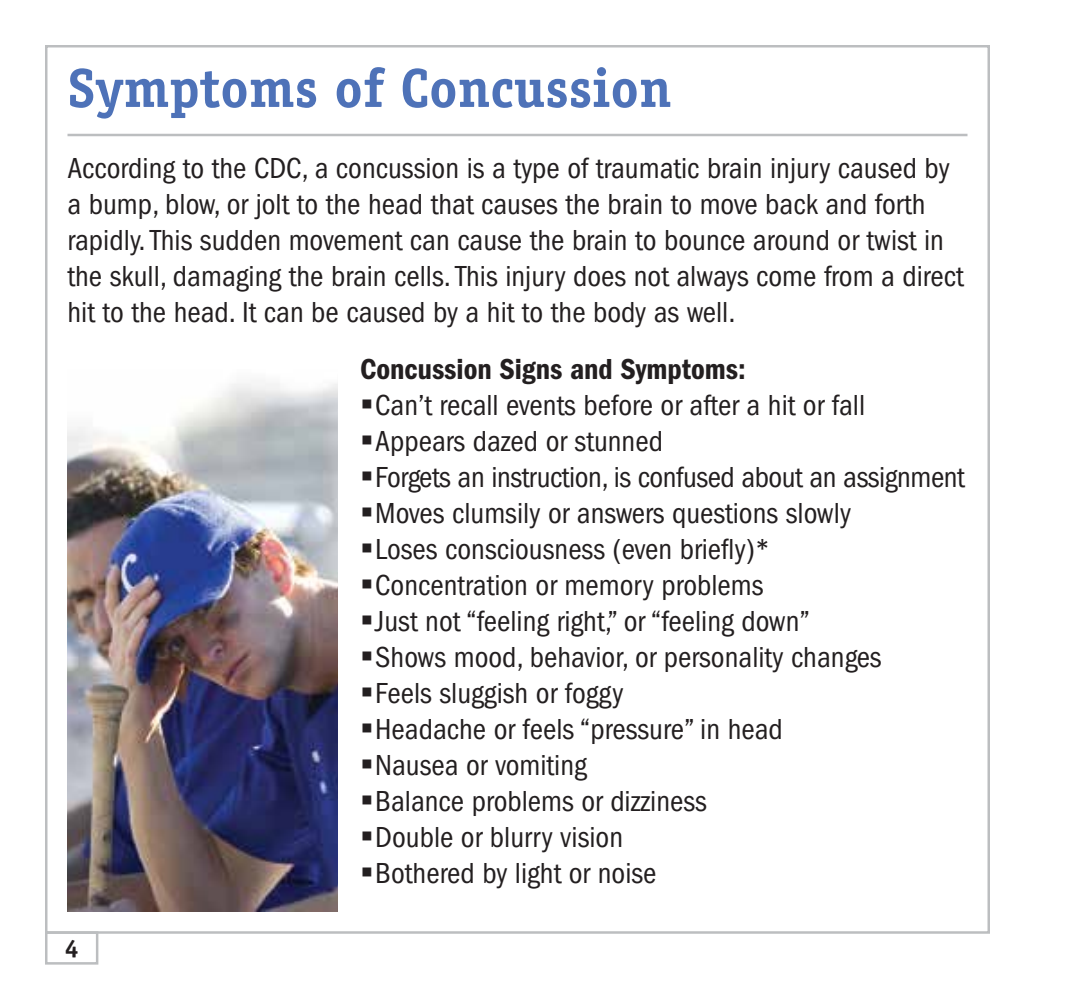
<style>
.page{position:relative;width:1080px;height:990px;background:#fff}
.page>*{position:absolute;margin:0;border:0;box-sizing:border-box;transform-origin:0 0}
.t1{font:700 55px "Officina Serif Std";color:#4e72b8}
.t2{font:condensed 30px/36px "ITC Franklin Gothic Std";color:#231f20}
.t3{font:30px "ITC Franklin Gothic Std Dm Cd";color:#231f20}
.t4{font:700 25px "Officina Serif Std";color:#231f20}
</style>
<div class="page">
<div style="left:45px;top:931px;width:53px;height:34px;border:2px solid #bcbec0"></div>
<hr style="left:68px;top:134px;width:900px;height:2px;background:#bcbec0">
<img style="left:68px;top:383px;width:270px;height:528px">
<h1 class="t1" style="left:68px;top:54px;width:606px">Symptoms of Concussion</h1>
<p class="t2" style="left:68px;top:150px;width:898px">According to the CDC, a concussion is a type of traumatic brain injury caused by a bump, blow, or jolt to the head that causes the brain to move back and forth rapidly. This sudden movement can cause the brain to bounce around or twist in the skull, damaging the brain cells. This injury does not always come from a direct hit to the head. It can be caused by a hit to the body as well.</p>
<p class="t3" style="left:360px;top:352px;width:387px">Concussion Signs and Symptoms:</p>
<p class="t2" style="left:360px;top:387px;width:507px">▪Can’t recall events before or after a hit or fall</p>
<p class="t2" style="left:360px;top:423px;width:305px">▪Appears dazed or stunned</p>
<p class="t2" style="left:360px;top:459px;width:606px">▪Forgets an instruction, is confused about an assignment</p>
<p class="t2" style="left:360px;top:495px;width:493px">▪Moves clumsily or answers questions slowly</p>
<p class="t2" style="left:360px;top:531px;width:412px">▪Loses consciousness (even briefly)*</p>
<p class="t2" style="left:360px;top:567px;width:405px">▪Concentration or memory problems</p>
<p class="t2" style="left:360px;top:603px;width:451px">▪Just not “feeling right,” or “feeling down”</p>
<p class="t2" style="left:360px;top:639px;width:523px">▪Shows mood, behavior, or personality changes</p>
<p class="t2" style="left:360px;top:675px;width:265px">▪Feels sluggish or foggy</p>
<p class="t2" style="left:360px;top:711px;width:424px">▪Headache or feels “pressure” in head</p>
<p class="t2" style="left:360px;top:747px;width:228px">▪Nausea or vomiting</p>
<p class="t2" style="left:360px;top:783px;width:348px">▪Balance problems or dizziness</p>
<p class="t2" style="left:360px;top:819px;width:265px">▪Double or blurry vision</p>
<p class="t2" style="left:360px;top:855px;width:298px">▪Bothered by light or noise</p>
<p class="t4" style="left:65px;top:933px;width:15px">4</p>
</div>
